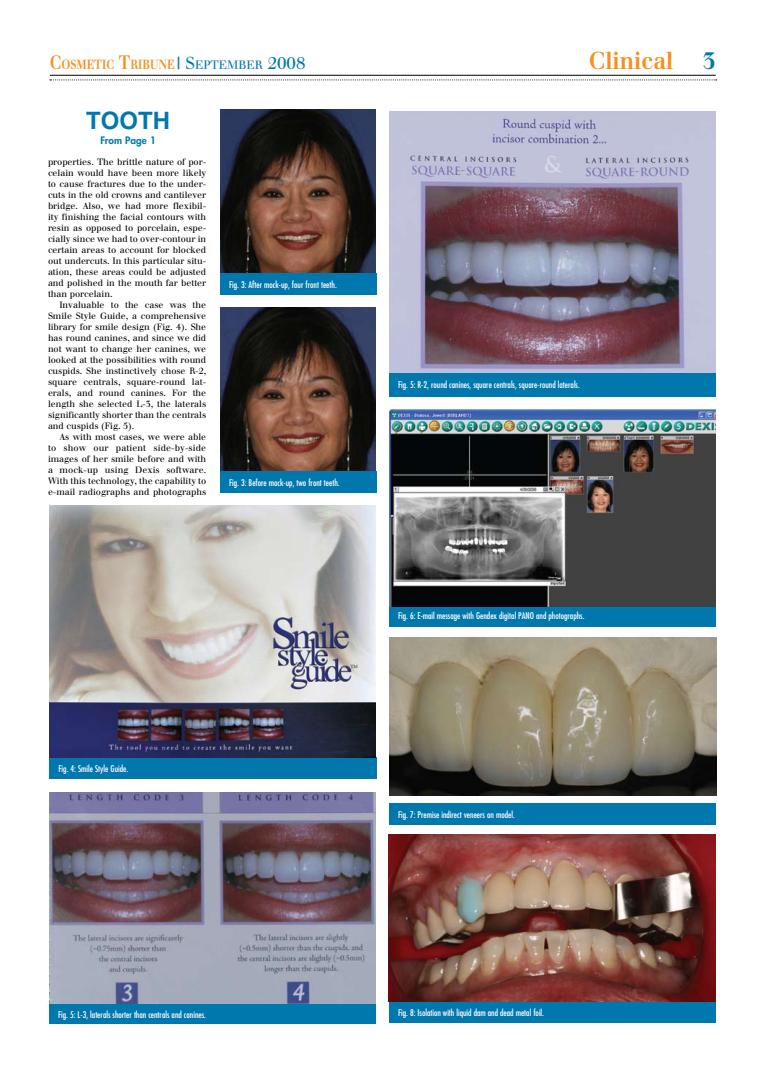
<style>
.page{position:relative;width:765px;height:1080px;background:#fff}
.page>*{position:absolute;margin:0;border:0;box-sizing:border-box;transform-origin:0 0}
.t1{font:700 24px "Walbaum";color:#f78f1e;scale:.9 1}
.t2{font:700 24px "Helvetica";color:#0078ae}
.t3{font:700 13px "Walbaum";color:#f78f1e;scale:.8 1}
.t4{font:11.9px "Walbaum";color:#0078ae}
.t5{font:800 10px "Futura";color:#0078ae}
.t6{font:9px/11px "Walbaum";letter-spacing:-.005em;color:#000;text-align:justify}
.t7{font:condensed 9px "Futura";color:#fff}
.s1{font-size:19px}
.s2{font-weight:700;font-size:13px;color:#f78f1e}
.s3{font-weight:700;font-size:17px}
.s4{font-size:17px}
.s5{color:#0078ae}
</style>
<div class="page">
<hr style="left:50px;top:75px;width:666px;height:1px;background:#000">
<svg style="left:50px;top:80px;width:667px;height:1px"></svg>
<img style="left:220px;top:109px;width:156px;height:164px">
<img style="left:220px;top:307px;width:156px;height:164px">
<div style="left:220px;top:273px;width:157px;height:22px;background:#0078ae"></div>
<div style="left:50px;top:757px;width:327px;height:22px;background:#0078ae"></div>
<div style="left:49px;top:1004px;width:327px;height:20px;background:#0078ae"></div>
<div style="left:389px;top:373px;width:327px;height:24px;background:#0078ae"></div>
<div style="left:389px;top:605px;width:327px;height:22px;background:#0078ae"></div>
<div style="left:389px;top:803px;width:327px;height:22px;background:#0078ae"></div>
<div style="left:389px;top:1001px;width:327px;height:22px;background:#0078ae"></div>
<div style="left:220px;top:471px;width:157px;height:22px;background:#0078ae"></div>
<img style="left:50px;top:505px;width:326px;height:253px">
<img style="left:49px;top:792px;width:326px;height:212px">
<img style="left:389px;top:111px;width:326px;height:262px">
<img style="left:389px;top:410px;width:326px;height:197px">
<img style="left:389px;top:637px;width:328px;height:159px">
<img style="left:389px;top:834px;width:326px;height:168px">
<h2 class="t3" style="left:50px;top:56px;width:127px"><span class="s1">C</span>OSMETIC <span class="s1">T</span>RIBUN</h2>
<h3 class="t4" style="left:167px;top:58px;width:140px"><span class="s2">E</span> <span class="s3">|</span> <span class="s4">S</span>EPTEMBER <span class="s4">2008</span></h3>
<h1 class="t1" style="left:589px;top:46px;width:142px">CLINICAL <span class="s5">3</span></h1>
<h1 class="t2" style="left:86px;top:106px;width:85px">tooth</h1>
<p class="t5" style="left:100px;top:134px;width:57px">From Page 1</p>
<p class="t6" style="left:48px;top:156px;width:160px">properties. The brittle nature of por&shy;celain would have been more likely to cause fractures due to the under&shy;cuts in the old crowns and cantilever bridge. Also, we had more flexibil&shy;ity finishing the facial contours with resin as opposed to porcelain, espe&shy;cially since we had to over-contour in certain areas to account for blocked out undercuts. In this particular situ&shy;ation, these areas could be adjusted and polished in the mouth far better than porcelain.</p>
<p class="t6" style="left:48px;top:299px;width:160px;text-indent:11px">Invaluable to the case was the Smile Style Guide, a comprehensive library for smile design (Fig. 4). She has round canines, and since we did not want to change her canines, we looked at the possibilities with round cuspids. She instinctively chose R-2, square centrals, square-round lat&shy;erals, and round canines. For the length she selected L-3, the laterals significantly shorter than the centrals and cuspids (Fig. 5).</p>
<p class="t6" style="left:48px;top:431px;width:160px;text-indent:11px">As with most cases, we were able to show our patient side-by-side images of her smile before and with a mock-up using Dexis software.<br>With this technology, the capability to e-mail radiographs and photographs</p>
<p class="t7" style="left:229px;top:279px;width:109px">Fig. 3: After mock-up, four front teeth.</p>
<p class="t7" style="left:229px;top:477px;width:112px">Fig. 3: Before mock-up, two front teeth.</p>
<p class="t7" style="left:59px;top:763px;width:71px">Fig. 4: Smile Style Guide.</p>
<p class="t7" style="left:398px;top:380px;width:183px">Fig. 5: R-2, round canines, square centrals, square-round laterals.</p>
<p class="t7" style="left:398px;top:611px;width:188px">Fig. 6: E-mail message with Gendex digital PANO and photographs.</p>
<p class="t7" style="left:398px;top:809px;width:118px">Fig. 7: Premise indirect veneers on model.</p>
<p class="t7" style="left:58px;top:1009px;width:150px">Fig. 5: L-3, laterals shorter than centrals and canines.</p>
<p class="t7" style="left:398px;top:1007px;width:148px">Fig. 8: Isolation with liquid dam and dead metal foil.</p>
</div>
